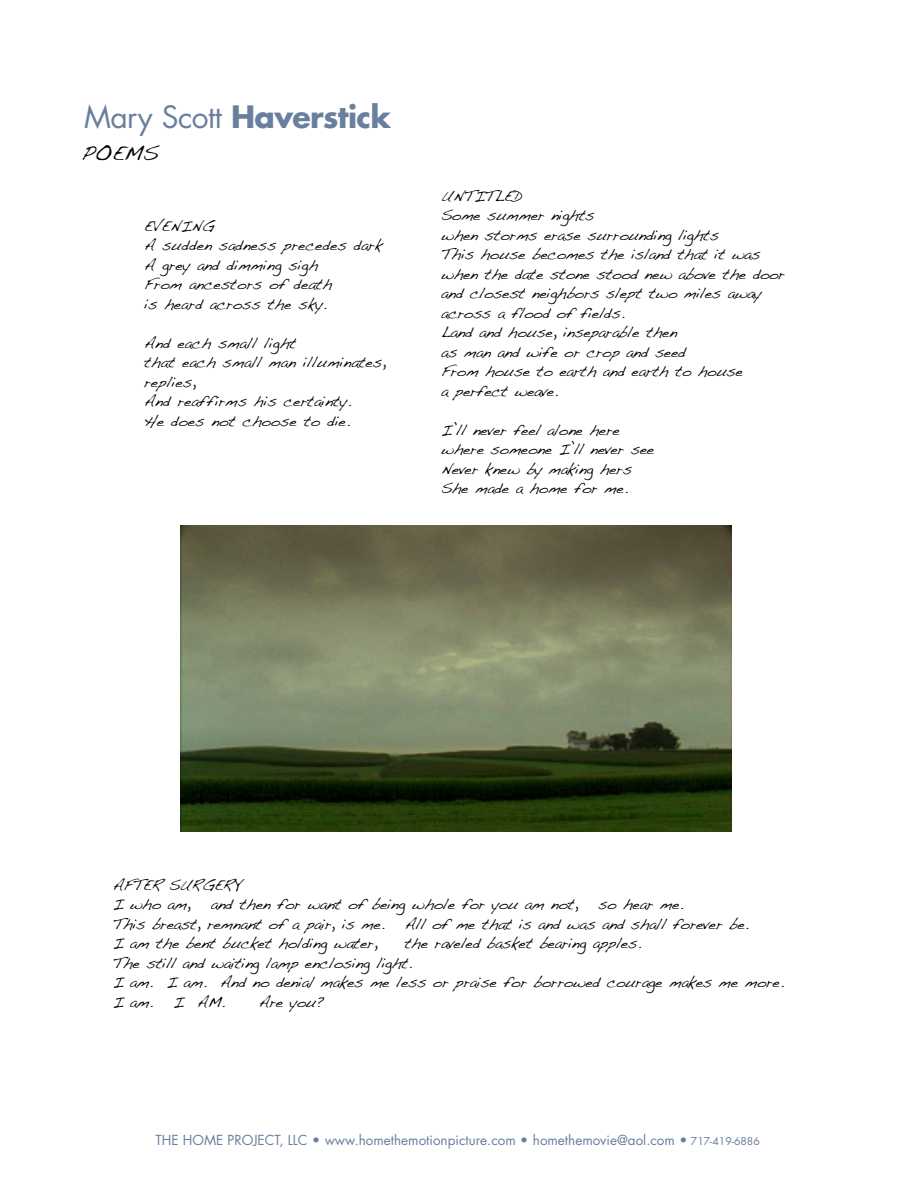
<style>
.page{position:relative;width:918px;height:1188px;background:#fff}
.page>*{position:absolute;margin:0;border:0;box-sizing:border-box;transform-origin:0 0}
.t1{font:700 30px "Futura";letter-spacing:-.02em;color:#697f9e}
.t2{font:21px "Handwriting Dakota";color:#000}
.t3{font:15px/19.5px "Handwriting Dakota";letter-spacing:-.015em;color:#000}
.t4{font:13.5px "Futura";color:#697f9e}
.s1{font-weight:400}
.s2{font-size:10.5px}
</style>
<div class="page">
<img style="left:181px;top:526px;width:551px;height:306px">
<h1 class="t1" style="left:84px;top:104px;width:308px"><span class="s1">Mary Scott</span> Haverstick</h1>
<h2 class="t2" style="left:81px;top:140px;width:78px">POEMS</h2>
<p class="t3" style="left:144px;top:216px;width:240px">EVENING<br>A sudden sadness precedes dark<br>A grey and dimming sigh<br>From ancestors of death<br>is heard across the sky.</p>
<p class="t3" style="left:144px;top:333px;width:243px">And each small light<br>that each small man illuminates, replies,<br>And reaffirms his certainty.<br>He does not choose to die.</p>
<p class="t3" style="left:441px;top:186px;width:345px">UNTITLED<br>Some summer nights<br>when storms erase surrounding lights<br>This house becomes the island that it was when the date stone stood new above the door and closest neighbors slept two miles away across a flood of fields.<br>Land and house, inseparable then<br>as man and wife or crop and seed<br>From house to earth and earth to house<br>a perfect weave.</p>
<p class="t3" style="left:441px;top:420px;width:215px">I’ll never feel alone here where someone I’ll never see<br>Never knew by making hers<br>She made a home for me.</p>
<p class="t3" style="left:113px;top:875px;width:131px">AFTER SURGERY<br>I who am,</p>
<p class="t3" style="left:211px;top:894px;width:369px">and then for want of being whole for you am not,</p>
<p class="t3" style="left:598px;top:894px;width:87px">so hear me.</p>
<p class="t3" style="left:113px;top:914px;width:273px">This breast, remnant of a pair, is me.</p>
<p class="t3" style="left:405px;top:914px;width:345px">All of me that is and was and shall forever be.</p>
<p class="t3" style="left:113px;top:933px;width:266px">I am the bent bucket holding water,</p>
<p class="t3" style="left:113px;top:933px;width:673px;text-indent:292px">the raveled basket bearing apples.<br>The still and waiting lamp enclosing light.<br>I am. I am. And no denial makes me less or praise for borrowed courage makes me more.<br>I am.</p>
<p class="t3" style="left:173px;top:992px;width:53px">I AM.</p>
<p class="t3" style="left:259px;top:992px;width:67px">Are you?</p>
<p class="t4" style="left:156px;top:1134px;width:606px">THE HOME PROJECT, LLC • www.homethemotionpicture.com • homethemovie@aol.com • <span class="s2">717-419-6886</span></p>
</div>
